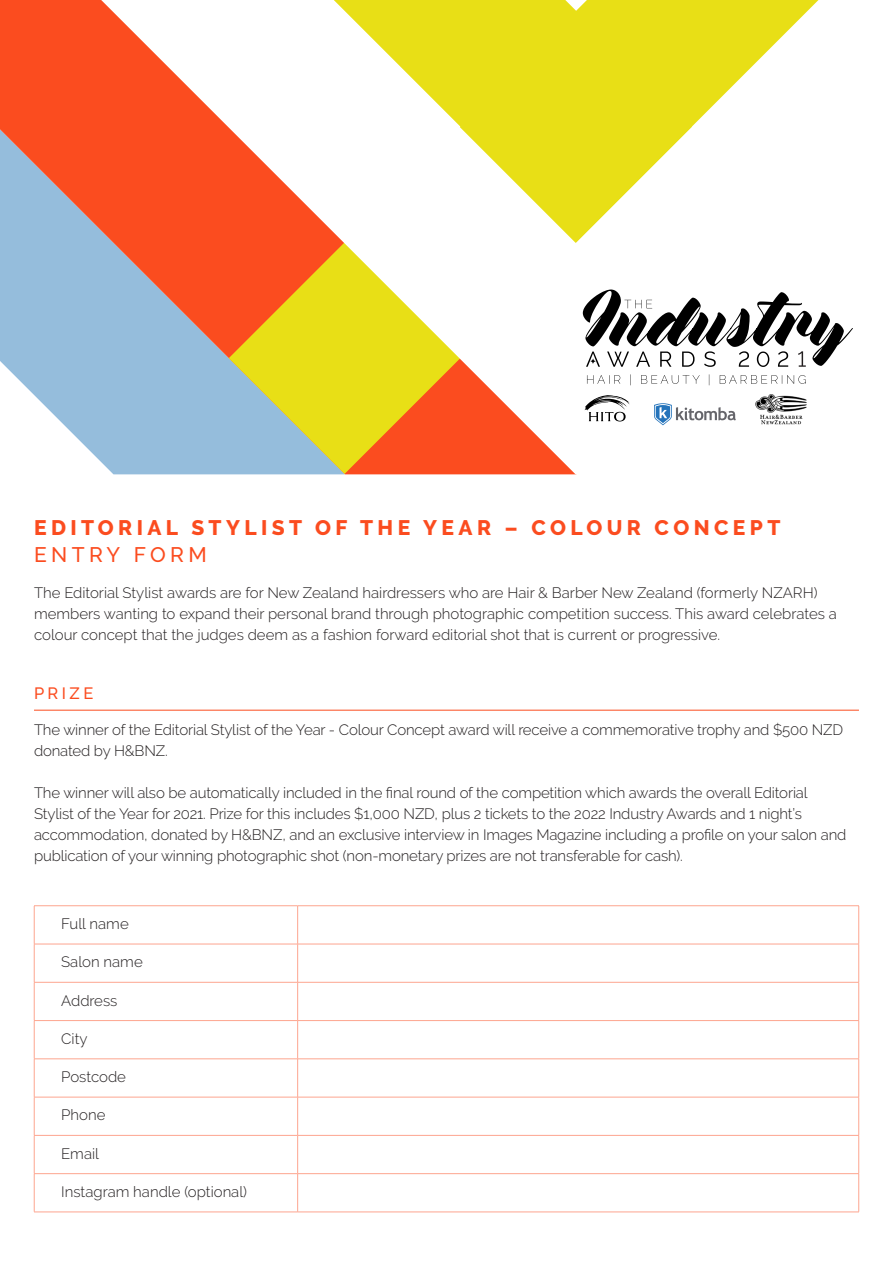
<style>
.page{position:relative;width:893px;height:1263px;background:#fff}
.page>*{position:absolute;margin:0;border:0;box-sizing:border-box;transform-origin:0 0}
.t1{font:800 21px/27px "Raleway";letter-spacing:.21em;color:#fb4c1f}
.t2{font:500 16.35px "Raleway";letter-spacing:.21em;color:#fb4c1f}
.Paragraph_Style_1{font:300 15px/21px "Raleway";letter-spacing:-.01em;color:#231f20}
.s1{font-weight:500}
</style>
<div class="page">
<svg style="left:0;top:0;width:101px;height:462px;background:#c89896"></svg>
<svg style="left:727px;top:0;width:91px;height:92px"></svg>
<svg style="left:101px;top:0;width:626px;height:474px"></svg>
<img style="left:755px;top:394px;width:52px;height:31px">
<svg style="left:587px;top:374px;width:219px;height:11px"></svg>
<svg style="left:654px;top:403px;width:82px;height:22px"></svg>
<svg style="left:585px;top:392px;width:45px;height:29px"></svg>
<svg style="left:583px;top:290px;width:270px;height:77px"></svg>
<hr style="left:34px;top:906px;width:1px;height:38px;background:#fda58f">
<hr style="left:34px;top:905px;width:264px;height:1px;background:#fda58f">
<hr style="left:297px;top:906px;width:1px;height:38px;background:#fda58f">
<hr style="left:298px;top:905px;width:561px;height:1px;background:#fda58f">
<hr style="left:858px;top:906px;width:1px;height:38px;background:#fda58f">
<hr style="left:34px;top:944px;width:1px;height:38px;background:#fda58f">
<hr style="left:34px;top:944px;width:264px;height:1px;background:#fda58f">
<hr style="left:297px;top:944px;width:1px;height:38px;background:#fda58f">
<hr style="left:298px;top:944px;width:561px;height:1px;background:#fda58f">
<hr style="left:858px;top:944px;width:1px;height:38px;background:#fda58f">
<hr style="left:34px;top:982px;width:1px;height:38px;background:#fda58f">
<hr style="left:34px;top:1021px;width:1px;height:37px;background:#fda58f">
<hr style="left:34px;top:1059px;width:1px;height:38px;background:#fda58f">
<hr style="left:34px;top:1097px;width:1px;height:38px;background:#fda58f">
<hr style="left:34px;top:1135px;width:1px;height:38px;background:#fda58f">
<hr style="left:34px;top:1174px;width:1px;height:38px;background:#fda58f">
<hr style="left:34px;top:982px;width:264px;height:1px;background:#fda58f">
<hr style="left:34px;top:1020px;width:264px;height:1px;background:#fda58f">
<hr style="left:34px;top:1058px;width:264px;height:1px;background:#fda58f">
<hr style="left:34px;top:1097px;width:264px;height:1px;background:#fda58f">
<hr style="left:34px;top:1135px;width:264px;height:1px;background:#fda58f">
<hr style="left:34px;top:1173px;width:264px;height:1px;background:#fda58f">
<hr style="left:34px;top:1212px;width:264px;height:1px;background:#fda58f">
<hr style="left:297px;top:982px;width:1px;height:38px;background:#fda58f">
<hr style="left:297px;top:1021px;width:1px;height:37px;background:#fda58f">
<hr style="left:297px;top:1059px;width:1px;height:38px;background:#fda58f">
<hr style="left:297px;top:1097px;width:1px;height:38px;background:#fda58f">
<hr style="left:297px;top:1135px;width:1px;height:38px;background:#fda58f">
<hr style="left:297px;top:1174px;width:1px;height:38px;background:#fda58f">
<hr style="left:298px;top:982px;width:561px;height:1px;background:#fda58f">
<hr style="left:858px;top:982px;width:1px;height:38px;background:#fda58f">
<hr style="left:858px;top:1021px;width:1px;height:37px;background:#fda58f">
<hr style="left:858px;top:1059px;width:1px;height:38px;background:#fda58f">
<hr style="left:858px;top:1097px;width:1px;height:38px;background:#fda58f">
<hr style="left:858px;top:1135px;width:1px;height:38px;background:#fda58f">
<hr style="left:858px;top:1174px;width:1px;height:38px;background:#fda58f">
<hr style="left:298px;top:1020px;width:561px;height:1px;background:#fda58f">
<hr style="left:298px;top:1058px;width:561px;height:1px;background:#fda58f">
<hr style="left:298px;top:1097px;width:561px;height:1px;background:#fda58f">
<hr style="left:298px;top:1135px;width:561px;height:1px;background:#fda58f">
<hr style="left:298px;top:1173px;width:561px;height:1px;background:#fda58f">
<hr style="left:298px;top:1212px;width:561px;height:1px;background:#fda58f">
<hr style="left:34px;top:710px;width:825px;height:1px;background:#fb4c1f">
<p class="t1" style="left:34px;top:514px;width:748px">EDITORIAL STYLIST OF THE YEAR – COLOUR CONCEPT<br><span class="s1">ENTRY FORM</span></p>
<p class="Paragraph_Style_1" style="left:34px;top:582px;width:804px">The Editorial Stylist awards are for New Zealand hairdressers who are Hair &amp; Barber New Zealand (formerly NZARH) members wanting to expand their personal brand through photographic competition success. This award celebrates a colour concept that the judges deem as a fashion forward editorial shot that is current or progressive.</p>
<p class="t2" style="left:34px;top:684px;width:61px">PRIZE</p>
<p class="Paragraph_Style_1" style="left:34px;top:719px;width:811px">The winner of the Editorial Stylist of the Year - Colour Concept award will receive a commemorative trophy and $500 NZD donated by H&amp;BNZ.</p>
<p class="Paragraph_Style_1" style="left:34px;top:782px;width:814px">The winner will also be automatically included in the final round of the competition which awards the overall Editorial Stylist of the Year for 2021. Prize for this includes $1,000 NZD, plus 2 tickets to the 2022 Industry Awards and 1 night’s accommodation, donated by H&amp;BNZ, and an exclusive interview in Images Magazine including a profile on your salon and publication of your winning photographic shot (non-monetary prizes are not transferable for cash).</p>
<p class="Paragraph_Style_1" style="left:61px;top:913px;width:69px">Full name</p>
<p class="Paragraph_Style_1" style="left:61px;top:951px;width:83px">Salon name</p>
<p class="Paragraph_Style_1" style="left:61px;top:990px;width:58px">Address</p>
<p class="Paragraph_Style_1" style="left:61px;top:1028px;width:28px">City</p>
<p class="Paragraph_Style_1" style="left:61px;top:1066px;width:66px">Postcode</p>
<p class="Paragraph_Style_1" style="left:61px;top:1104px;width:46px">Phone</p>
<p class="Paragraph_Style_1" style="left:61px;top:1143px;width:39px">Email</p>
<p class="Paragraph_Style_1" style="left:61px;top:1181px;width:187px">Instagram handle (optional)</p>
</div>
